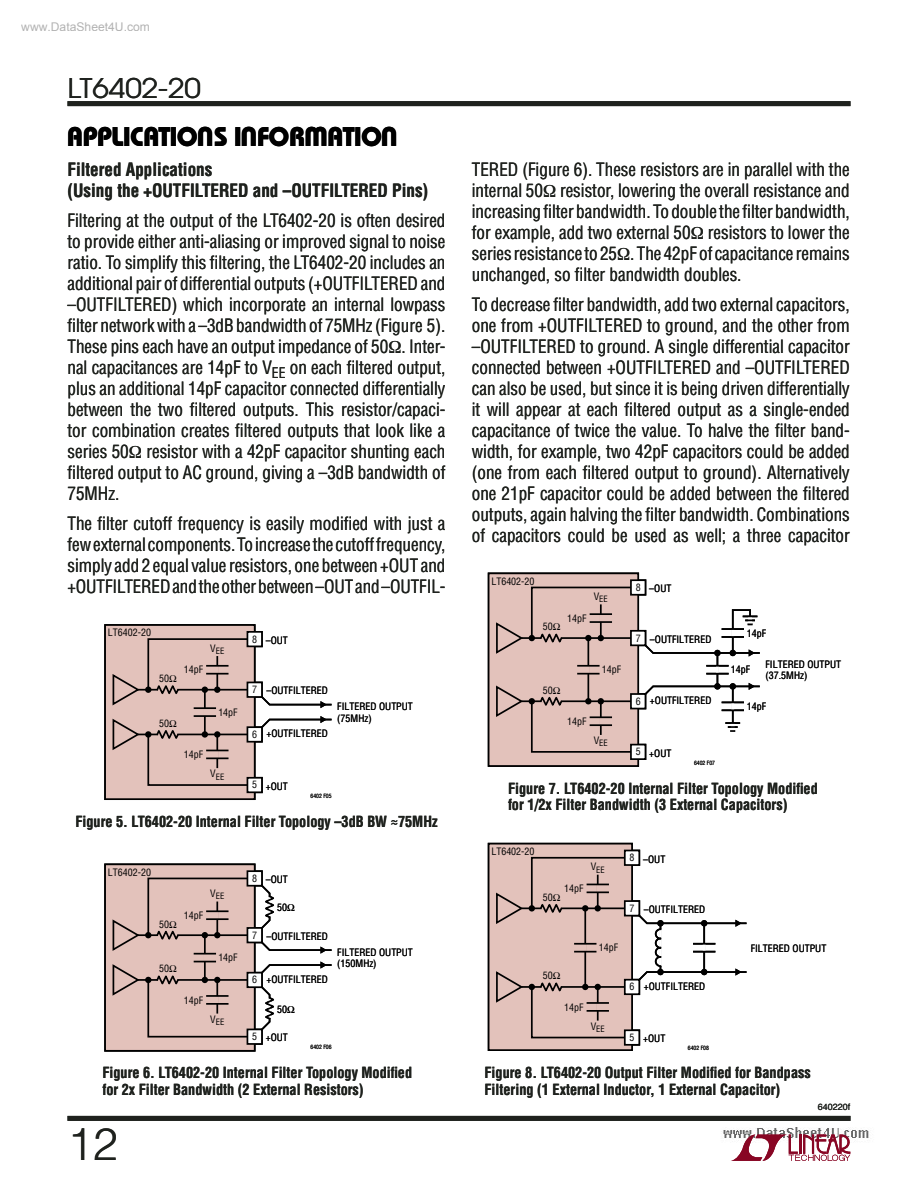
<style>
.page{position:relative;width:918px;height:1188px;background:#fff}
.page>*{position:absolute;margin:0;border:0;box-sizing:border-box;transform-origin:0 0}
.t1{font:300 45px "Helvetica";color:#1f221e}
.t2{font:700 27px "Bauhaus";letter-spacing:-.02em;color:#000}
.t3{font:27px "Avant Garde";color:#1f221e;scale:1.1 1}
.t4{font:condensed 18px/21px "Helvetica LT Std";color:#1f221e;text-align:justify;scale:.95 1}
.t5{font:700 condensed 18px/21px "Helvetica LT Std";color:#1f221e;scale:.95 1}
.t6{font:700 condensed 15px/16.5px "Helvetica LT Std";color:#1f221e;scale:.95 1}
.t7{font:12px "Arial";color:rgb(128 128 128/.6)}
.t8{font:condensed 9.9px/11.4px "Helvetica";color:#000}
.t9{font:9px "Helvetica";color:#1f221e}
.t10{font:condensed 8.55px "Helvetica";color:#000}
.t11{font:condensed 5.7px "Helvetica";color:#000}
</style>
<div class="page">
<img style="left:723px;top:1120px;width:146px;height:18px">
<div style="left:68px;top:101px;width:782px;height:5px;background:#1f221e"></div>
<div style="left:68px;top:1116px;width:782px;height:5px;background:#1f221e"></div>
<svg style="left:731px;top:1134px;width:119px;height:27px"></svg>
<svg style="left:104px;top:624px;width:228px;height:176px"></svg>
<svg style="left:104px;top:863px;width:228px;height:189px"></svg>
<svg style="left:488px;top:573px;width:272px;height:194px"></svg>
<svg style="left:488px;top:843px;width:259px;height:208px"></svg>
<p class="t7" style="left:21px;top:22px;width:130px">www.DataSheet4U.com</p>
<h2 class="t3" style="left:68px;top:78px;width:123px">LT6402-20</h2>
<h2 class="t2" style="left:257px;top:146px;width:18px;rotate:-180deg">U</h2>
<h2 class="t2" style="left:328px;top:146px;width:26px;rotate:-180deg">W</h2>
<h2 class="t2" style="left:67px;top:127px;width:317px">APPLICATIO S I FOR ATIO</h2>
<h2 class="t2" style="left:213px;top:146px;width:18px;rotate:-180deg">U</h2>
<h2 class="t2" style="left:397px;top:146px;width:18px;rotate:-180deg">U</h2>
<p class="t5" style="left:68px;top:161px;width:381px">Filtered Applications<br>(Using the +OUTFILTERED and –OUTFILTERED Pins)</p>
<p class="t4" style="left:68px;top:212px;width:399px">Filtering at the output of the LT6402-20 is often desired to provide either anti-aliasing or improved signal to noise ratio. To simplify this filtering, the LT6402-20 includes an additional pair of differential outputs (+OUTFILTERED and –OUTFILTERED) which incorporate an internal lowpass filter network with a –3dB bandwidth of 75MHz (Figure 5).<br>These pins each have an output impedance of 50 . Inter&shy;nal capacitances are 14pF to V<sub>EE</sub> on each filtered output, plus an additional 14pF capacitor connected differentially between the two filtered outputs. This resistor/capaci&shy;tor combination creates filtered outputs that look like a series 50 resistor with a 42pF capacitor shunting each filtered output to AC ground, giving a –3dB bandwidth of 75MHz.</p>
<p class="t4" style="left:68px;top:515px;width:399px">The filter cutoff frequency is easily modified with just a few external components. To increase the cutoff frequency, simply add 2 equal value resistors, one between +OUT and +OUTFILTERED and the other between –OUT and –OUTFIL-</p>
<p class="t8" style="left:108px;top:628px;width:45px">LT6402-20</p>
<p class="t8" style="left:159px;top:674px;width:11px">50</p>
<p class="t8" style="left:159px;top:718px;width:11px">50</p>
<p class="t10" style="left:210px;top:647px;width:16px"><sup>V</sup>EE</p>
<p class="t8" style="left:184px;top:665px;width:21px">14pF</p>
<p class="t8" style="left:184px;top:750px;width:21px">14pF</p>
<p class="t8" style="left:218px;top:707px;width:21px">14pF</p>
<p class="t10" style="left:210px;top:773px;width:16px"><sup>V</sup>EE</p>
<p class="t8" style="left:252px;top:634px;width:6px">8</p>
<p class="t8" style="left:266px;top:635px;width:24px">–OUT</p>
<p class="t8" style="left:252px;top:685px;width:6px">7</p>
<p class="t8" style="left:252px;top:729px;width:6px">6</p>
<p class="t8" style="left:266px;top:686px;width:63px">–OUTFILTERED</p>
<p class="t8" style="left:266px;top:729px;width:63px">+OUTFILTERED</p>
<p class="t8" style="left:337px;top:702px;width:77px">FILTERED OUTPUT (75MHz)</p>
<p class="t8" style="left:252px;top:780px;width:6px">5</p>
<p class="t8" style="left:266px;top:781px;width:24px">+OUT</p>
<p class="t11" style="left:311px;top:793px;width:23px">6402 F05</p>
<p class="t6" style="left:75px;top:815px;width:383px">Figure 5. LT6402-20 Internal Filter Topology –3dB BW ≈75MHz</p>
<p class="t8" style="left:108px;top:867px;width:45px">LT6402-20</p>
<p class="t8" style="left:159px;top:919px;width:11px">50</p>
<p class="t8" style="left:159px;top:964px;width:11px">50</p>
<p class="t10" style="left:210px;top:893px;width:16px"><sup>V</sup>EE</p>
<p class="t8" style="left:184px;top:910px;width:21px">14pF</p>
<p class="t8" style="left:184px;top:995px;width:21px">14pF</p>
<p class="t8" style="left:218px;top:953px;width:21px">14pF</p>
<p class="t10" style="left:210px;top:1019px;width:16px"><sup>V</sup>EE</p>
<p class="t8" style="left:252px;top:873px;width:6px">8</p>
<p class="t8" style="left:266px;top:875px;width:24px">–OUT</p>
<p class="t8" style="left:277px;top:903px;width:11px">50</p>
<p class="t8" style="left:252px;top:930px;width:6px">7</p>
<p class="t8" style="left:252px;top:975px;width:6px">6</p>
<p class="t8" style="left:266px;top:931px;width:63px">–OUTFILTERED</p>
<p class="t8" style="left:266px;top:974px;width:63px">+OUTFILTERED</p>
<p class="t8" style="left:337px;top:947px;width:77px">FILTERED OUTPUT (150MHz)</p>
<p class="t8" style="left:277px;top:1004px;width:11px">50</p>
<p class="t8" style="left:252px;top:1032px;width:6px">5</p>
<p class="t8" style="left:266px;top:1033px;width:24px">+OUT</p>
<p class="t11" style="left:311px;top:1045px;width:23px">6402 F06</p>
<p class="t6" style="left:102px;top:1067px;width:328px">Figure 6. LT6402-20 Internal Filter Topology Modified for 2x Filter Bandwidth (2 External Resistors)</p>
<h1 class="t1" style="left:68px;top:1128px;width:52px">12</h1>
<p class="t4" style="left:472px;top:161px;width:399px">TERED (Figure 6). These resistors are in parallel with the internal 50 resistor, lowering the overall resistance and increasing filter bandwidth. To double the filter bandwidth, for example, add two external 50 resistors to lower the series resistance to 25 . The 42pF of capacitance remains unchanged, so filter bandwidth doubles.</p>
<p class="t4" style="left:472px;top:296px;width:399px">To decrease filter bandwidth, add two external capacitors, one from +OUTFILTERED to ground, and the other from –OUTFILTERED to ground. A single differential capacitor connected between +OUTFILTERED and –OUTFILTERED can also be used, but since it is being driven differentially it will appear at each filtered output as a single-ended capacitance of twice the value. To halve the filter band&shy;width, for example, two 42pF capacitors could be added (one from each filtered output to ground). Alternatively one 21pF capacitor could be added between the filtered outputs, again halving the filter bandwidth. Combinations of capacitors could be used as well; a three capacitor</p>
<p class="t8" style="left:491px;top:576px;width:45px">LT6402-20</p>
<p class="t8" style="left:543px;top:622px;width:11px">50</p>
<p class="t8" style="left:543px;top:685px;width:11px">50</p>
<p class="t10" style="left:594px;top:596px;width:16px"><sup>V</sup>EE</p>
<p class="t8" style="left:567px;top:613px;width:21px">14pF</p>
<p class="t8" style="left:602px;top:665px;width:21px">14pF</p>
<p class="t8" style="left:567px;top:716px;width:21px">14pF</p>
<p class="t10" style="left:594px;top:740px;width:16px"><sup>V</sup>EE</p>
<p class="t8" style="left:636px;top:582px;width:6px">8</p>
<p class="t8" style="left:649px;top:584px;width:24px">–OUT</p>
<p class="t8" style="left:636px;top:633px;width:6px">7</p>
<p class="t8" style="left:650px;top:634px;width:63px">–OUTFILTERED</p>
<p class="t8" style="left:636px;top:696px;width:6px">6</p>
<p class="t8" style="left:650px;top:695px;width:63px">+OUTFILTERED</p>
<p class="t8" style="left:636px;top:747px;width:6px">5</p>
<p class="t8" style="left:649px;top:748px;width:24px">+OUT</p>
<p class="t11" style="left:694px;top:760px;width:23px">6402 F07</p>
<p class="t8" style="left:747px;top:628px;width:21px">14pF</p>
<p class="t8" style="left:731px;top:665px;width:21px">14pF</p>
<p class="t8" style="left:766px;top:659px;width:77px">FILTERED OUTPUT (37.5MHz)</p>
<p class="t8" style="left:747px;top:702px;width:21px">14pF</p>
<p class="t6" style="left:508px;top:782px;width:328px">Figure 7. LT6402-20 Internal Filter Topology Modified for 1/2x Filter Bandwidth (3 External Capacitors)</p>
<p class="t8" style="left:491px;top:847px;width:45px">LT6402-20</p>
<p class="t8" style="left:543px;top:892px;width:11px">50</p>
<p class="t8" style="left:543px;top:971px;width:11px">50</p>
<p class="t10" style="left:591px;top:866px;width:16px"><sup>V</sup>EE</p>
<p class="t8" style="left:564px;top:884px;width:21px">14pF</p>
<p class="t8" style="left:630px;top:853px;width:6px">8</p>
<p class="t8" style="left:643px;top:854px;width:24px">–OUT</p>
<p class="t8" style="left:630px;top:903px;width:6px">7</p>
<p class="t8" style="left:644px;top:905px;width:63px">–OUTFILTERED</p>
<p class="t8" style="left:599px;top:943px;width:21px">14pF</p>
<p class="t8" style="left:564px;top:1002px;width:21px">14pF</p>
<p class="t10" style="left:591px;top:1026px;width:16px"><sup>V</sup>EE</p>
<p class="t8" style="left:630px;top:982px;width:6px">6</p>
<p class="t8" style="left:644px;top:981px;width:63px">+OUTFILTERED</p>
<p class="t8" style="left:630px;top:1033px;width:6px">5</p>
<p class="t8" style="left:643px;top:1034px;width:24px">+OUT</p>
<p class="t11" style="left:688px;top:1046px;width:23px">6402 F08</p>
<p class="t8" style="left:751px;top:944px;width:77px">FILTERED OUTPUT</p>
<p class="t6" style="left:484px;top:1066px;width:345px">Figure 8. LT6402-20 Output Filter Modified for Bandpass<br>Filtering (1 External Inductor, 1 External Capacitor)</p>
<p class="t9" style="left:818px;top:1103px;width:34px">640220f</p>
</div>
